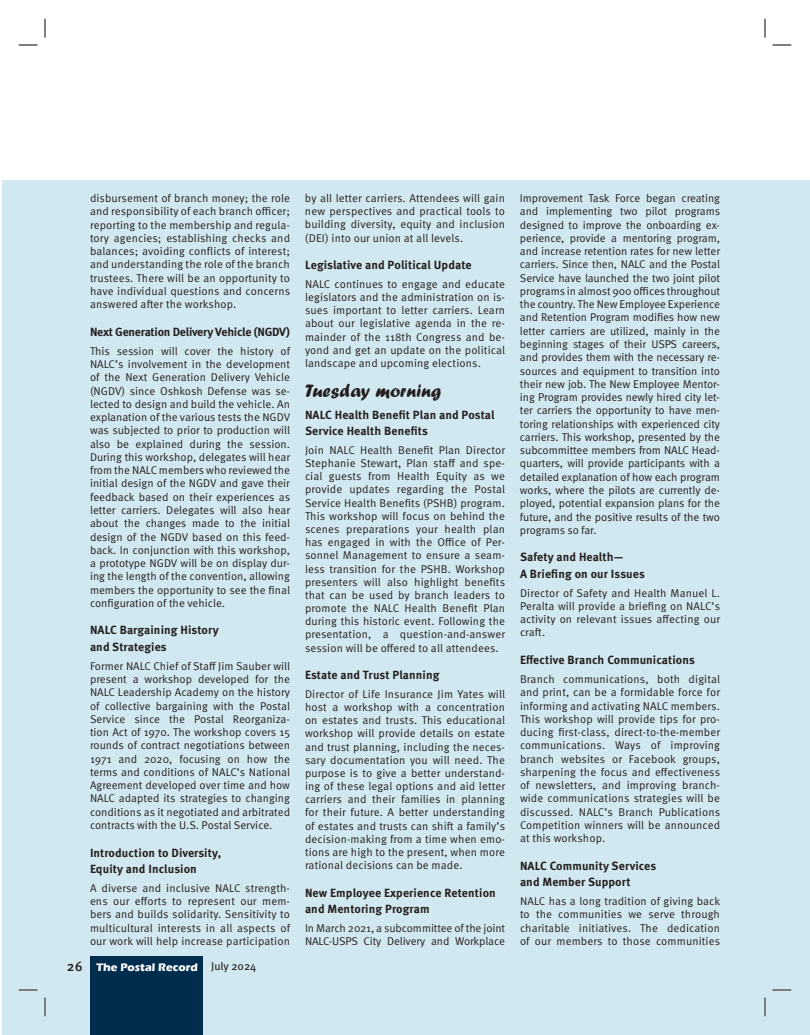
<style>
.page{position:relative;width:810px;height:1035px;background:#fff}
.page>*{position:absolute;margin:0;border:0;box-sizing:border-box;transform-origin:0 0}
.t1{font:18.75px "Forte";letter-spacing:.01em;color:#231f20}
.t2{font:700 11.88px/16.4px "Meta Pro";letter-spacing:.01em;color:#231f20}
.t3{font:700 11.88px "Meta Pro";letter-spacing:-.02em;color:#231f20}
.t4{font:11.25px/13.2px "Meta Pro Norm";letter-spacing:.005em;color:#231f20;text-align:justify}
.t5{font:700 11.25px "Eras ITC";color:#fff}
.s1{font-family:"Meta Pro";font-weight:500;font-size:13.75px;color:#231f20}
</style>
<div class="page">
<div style="left:2px;top:180px;width:808px;height:855px;background:#d2e8f0"></div>
<div style="left:90px;top:957px;width:112px;height:78px;background:#002c4d"></div>
<svg style="left:19px;top:44px;width:19px;height:2px"></svg>
<svg style="left:772px;top:44px;width:19px;height:2px"></svg>
<svg style="left:19px;top:989px;width:19px;height:2px"></svg>
<svg style="left:772px;top:989px;width:19px;height:2px"></svg>
<svg style="left:44px;top:19px;width:2px;height:19px"></svg>
<svg style="left:44px;top:998px;width:2px;height:18px"></svg>
<svg style="left:764px;top:19px;width:2px;height:19px"></svg>
<svg style="left:764px;top:998px;width:2px;height:18px"></svg>
<p class="t4" style="left:90px;top:191px;width:202px">disbursement of branch money; the role and responsibility of each branch officer; reporting to the membership and regula&shy;tory agencies; establishing checks and balances; avoiding conflicts of interest; and understanding the role of the branch trustees. There will be an opportunity to have individual questions and concerns answered after the workshop.</p>
<p class="t3" style="left:90px;top:322px;width:201px">Next Generation Delivery Vehicle (NGDV)</p>
<p class="t4" style="left:90px;top:343px;width:202px">This session will cover the history of NALC’s involvement in the development of the Next Generation Delivery Vehicle (NGDV) since Oshkosh Defense was se&shy;lected to design and build the vehicle. An explanation of the various tests the NGDV was subjected to prior to production will also be explained during the session.<br>During this workshop, delegates will hear from the NALC members who reviewed the initial design of the NGDV and gave their feedback based on their experiences as letter carriers. Delegates will also hear about the changes made to the initial design of the NGDV based on this feed&shy;back. In conjunction with this workshop, a prototype NGDV will be on display dur&shy;ing the length of the convention, allowing members the opportunity to see the final configuration of the vehicle.</p>
<p class="t2" style="left:90px;top:621px;width:130px">NALC Bargaining History and Strategies</p>
<p class="t4" style="left:90px;top:659px;width:202px">Former NALC Chief of Staff Jim Sauber will present a workshop developed for the NALC Leadership Academy on the history of collective bargaining with the Postal Service since the Postal Reorganiza&shy;tion Act of 1970. The workshop covers 15 rounds of contract negotiations between 1971 and 2020, focusing on how the terms and conditions of NALC’s National Agreement developed over time and how NALC adapted its strategies to changing conditions as it negotiated and arbitrated contracts with the U.S. Postal Service.</p>
<p class="t2" style="left:90px;top:844px;width:133px">Introduction to Diversity,<br>Equity and Inclusion</p>
<p class="t4" style="left:90px;top:881px;width:202px">A diverse and inclusive NALC strength&shy;ens our efforts to represent our mem&shy;bers and builds solidarity. Sensitivity to multicultural interests in all aspects of our work will help increase participation</p>
<p class="t5" style="left:67px;top:961px;width:191px"><span class="s1">26</span> The Postal Record <sup>July</sup> <sup>2024</sup></p>
<p class="t4" style="left:305px;top:191px;width:202px">by all letter carriers. Attendees will gain new perspectives and practical tools to building diversity, equity and inclusion (DEI) into our union at all levels.</p>
<p class="t2" style="left:305px;top:256px;width:168px">Legislative and Political Update</p>
<p class="t4" style="left:305px;top:277px;width:202px">NALC continues to engage and educate legislators and the administration on is&shy;sues important to letter carriers. Learn about our legislative agenda in the re&shy;mainder of the 118th Congress and be&shy;yond and get an update on the political landscape and upcoming elections.</p>
<h1 class="t1" style="left:305px;top:380px;width:138px">Tuesday morning</h1>
<p class="t2" style="left:305px;top:406px;width:191px">NALC Health Benefit Plan and Postal<br>Service Health Benefits</p>
<p class="t4" style="left:305px;top:443px;width:202px">Join NALC Health Benefit Plan Director Stephanie Stewart, Plan staff and spe&shy;cial guests from Health Equity as we provide updates regarding the Postal Service Health Benefits (PSHB) program.<br>This workshop will focus on behind the scenes preparations your health plan has engaged in with the Office of Per&shy;sonnel Management to ensure a seam&shy;less transition for the PSHB. Workshop presenters will also highlight benefits that can be used by branch leaders to promote the NALC Health Benefit Plan during this historic event. Following the presentation, a question-and-answer session will be offered to all attendees.</p>
<p class="t2" style="left:305px;top:666px;width:136px">Estate and Trust Planning</p>
<p class="t4" style="left:305px;top:687px;width:202px">Director of Life Insurance Jim Yates will host a workshop with a concentration on estates and trusts. This educational workshop will provide details on estate and trust planning, including the neces&shy;sary documentation you will need. The purpose is to give a better understand&shy;ing of these legal options and aid letter carriers and their families in planning for their future. A better understanding of estates and trusts can shift a family’s decision-making from a time when emo&shy;tions are high to the present, when more rational decisions can be made.</p>
<p class="t2" style="left:305px;top:884px;width:192px">New Employee Experience Retention and Mentoring Program</p>
<p class="t4" style="left:305px;top:921px;width:202px">In March 2021, a subcommittee of the joint<br>NALC-USPS City Delivery and Workplace</p>
<p class="t4" style="left:520px;top:191px;width:202px">Improvement Task Force began creating and implementing two pilot programs designed to improve the onboarding ex&shy;perience, provide a mentoring program, and increase retention rates for new letter carriers. Since then, NALC and the Postal Service have launched the two joint pilot programs in almost 900 offices throughout the country. The New Employee Experience and Retention Program modifies how new letter carriers are utilized, mainly in the beginning stages of their USPS careers, and provides them with the necessary re&shy;sources and equipment to transition into their new job. The New Employee Mentor&shy;ing Program provides newly hired city let&shy;ter carriers the opportunity to have men&shy;toring relationships with experienced city carriers. This workshop, presented by the subcommittee members from NALC Head&shy;quarters, will provide participants with a detailed explanation of how each program works, where the pilots are currently de&shy;ployed, potential expansion plans for the future, and the positive results of the two programs so far.</p>
<p class="t2" style="left:520px;top:548px;width:126px">Safety and Health—<br>A Briefing on our Issues</p>
<p class="t4" style="left:520px;top:585px;width:202px">Director of Safety and Health Manuel L.<br>Peralta will provide a briefing on NALC’s activity on relevant issues affecting our craft.</p>
<p class="t2" style="left:520px;top:651px;width:176px">Effective Branch Communications</p>
<p class="t4" style="left:520px;top:672px;width:202px">Branch communications, both digital and print, can be a formidable force for informing and activating NALC members.<br>This workshop will provide tips for pro&shy;ducing first-class, direct-to-the-member communications. Ways of improving branch websites or Facebook groups, sharpening the focus and effectiveness of newsletters, and improving branch&shy;wide communications strategies will be discussed. NALC’s Branch Publications Competition winners will be announced at this workshop.</p>
<p class="t2" style="left:520px;top:857px;width:138px">NALC Community Services and Member Support</p>
<p class="t4" style="left:520px;top:894px;width:202px">NALC has a long tradition of giving back to the communities we serve through charitable initiatives. The dedication of our members to those communities</p>
</div>
